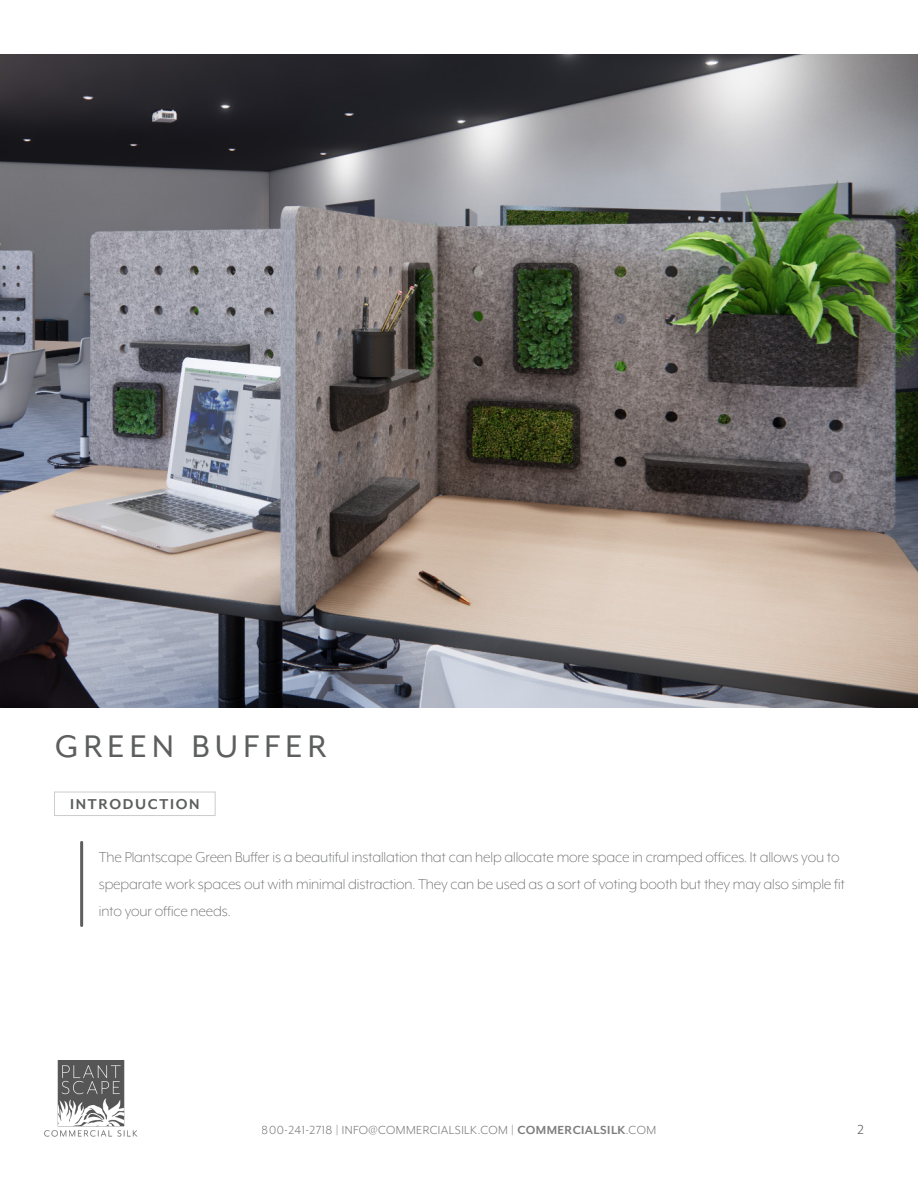
<style>
.page{position:relative;width:918px;height:1188px;background:#fff}
.page>*{position:absolute;margin:0;border:0;box-sizing:border-box;transform-origin:0 0}
.t1{font:36px "Mr Eaves XL Mod OT";letter-spacing:.15em;color:#5d5f5e}
.Body{font:300 16.5px/27px "Mr Eaves XL Mod OT";letter-spacing:-.01em;color:#5d5f5e}
.Label_Box{font:700 16.5px "Mr Eaves XL Mod OT";letter-spacing:.1em;color:#5d5f5e}
.t2{font:15px "Mr Eaves XL Mod OT";color:#5f5e5e}
.t3{font:13.5px "Mr Eaves XL Mod OT";letter-spacing:.03em;color:#5f5e5e}
.s1{font-weight:700}
</style>
<div class="page">
<img style="left:0;top:54px;width:918px;height:653px">
<hr style="left:80px;top:842px;width:3px;height:84px;background:#5f5e5e">
<div style="left:54px;top:792px;width:162px;height:24px;border:1px solid #cecbcc"></div>
<img style="left:44px;top:1061px;width:94px;height:76px">
<p class="t1" style="left:55px;top:729px;width:273px">GREEN BUFFER</p>
<p class="Label_Box" style="left:70px;top:796px;width:131px">INTRODUCTION</p>
<p class="Body" style="left:99px;top:844px;width:748px">The Plantscape Green Buffer is a beautiful installation that can help allocate more space in cramped offices. It allows you to speparate work spaces out with minimal distraction. They can be used as a sort of voting booth but they may also simple fit into your office needs.</p>
<p class="t3" style="left:262px;top:1123px;width:396px">800-241-2718 | INFO@COMMERCIALSILK.COM | <span class="s1">COMMERCIALSILK</span>.COM</p>
<p class="t2" style="left:858px;top:1122px;width:8px">2</p>
</div>
